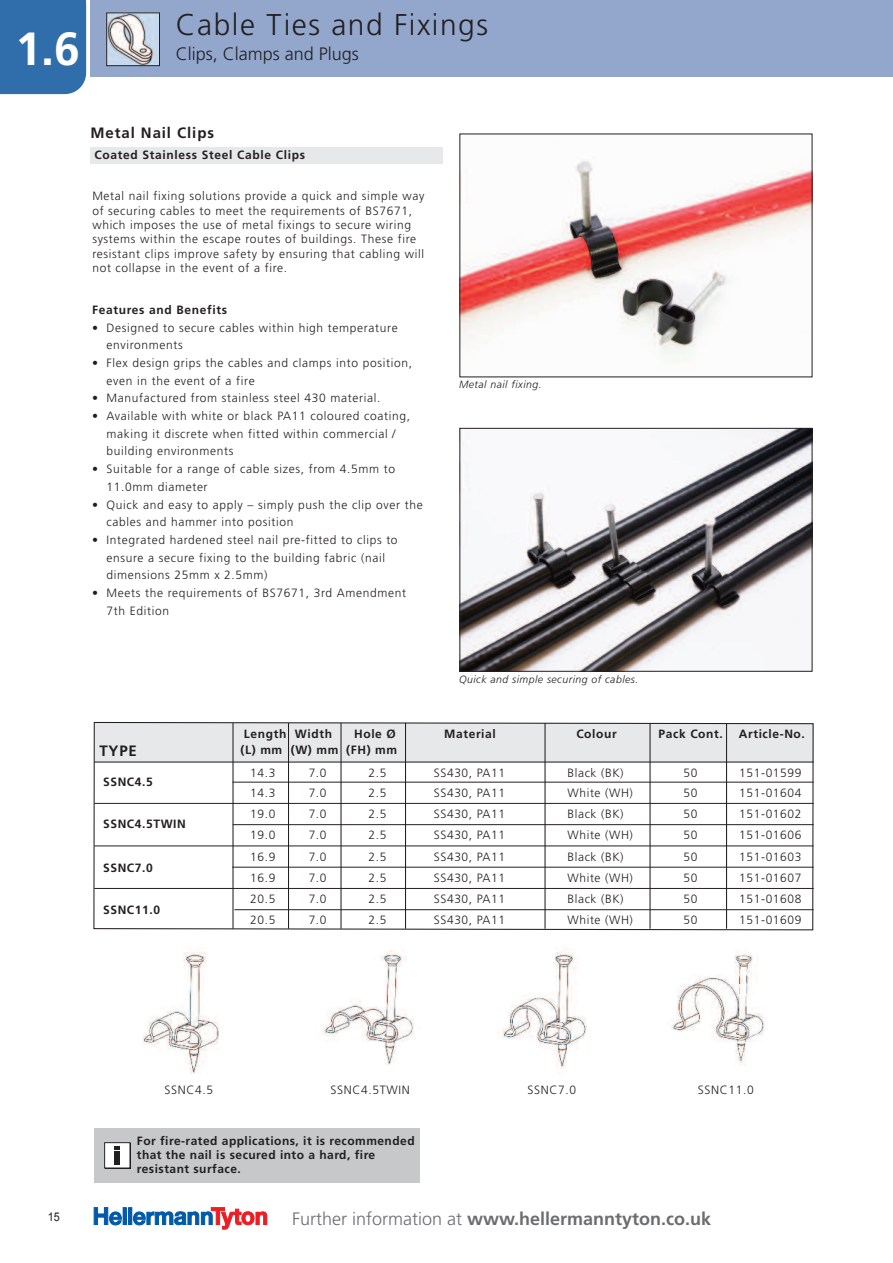
<style>
.page{position:relative;width:893px;height:1263px;background:#fff}
.page>*{position:absolute;margin:0;border:0;box-sizing:border-box;transform-origin:0 0}
.t1{font:700 46.5px "Frutiger";color:#fff}
.t2{font:300 30px "Frutiger";letter-spacing:.05em;color:#231f20}
.t3{font:700 18px "Frutiger";color:#6c6d70}
.t4{font:300 18px "Frutiger";color:#231f20}
.t5{font:700 15px "Frutiger";letter-spacing:.06em;color:#231f20}
.t6{font:300 12px/17.7px "Frutiger";letter-spacing:.055em;color:#231f20}
.t7{font:700 12px/14.4px "Frutiger";letter-spacing:.05em;color:#231f20}
.t8{font:12px "Arial";color:#231f20;scale:.9 1}
.t9{font:italic 300 10.5px "Frutiger";letter-spacing:.045em;color:#231f20}
.s1{font-weight:300}
</style>
<div class="page">
<svg style="left:60px;top:74px;width:26px;height:20px"></svg>
<div style="left:0;top:0;width:86px;height:74px;background:#2f6eaa"></div>
<div style="left:0;top:0;width:60px;height:94px;background:#2f6eaa"></div>
<div style="left:90px;top:0;width:803px;height:77px;background:#93a7cd"></div>
<svg style="left:94px;top:1207px;width:28px;height:18px"></svg>
<div style="left:123px;top:1207px;width:4px;height:18px;border:1px solid #015aaa"></div>
<div style="left:128px;top:1207px;width:4px;height:18px;border:1px solid #015aaa"></div>
<svg style="left:133px;top:1207px;width:134px;height:22px"></svg>
<img style="left:108px;top:14px;width:50px;height:50px">
<div style="left:106px;top:12px;width:54px;height:54px;border:1px solid #231f20"></div>
<div style="left:90px;top:147px;width:353px;height:16px;background:#e7e8e9"></div>
<img style="left:461px;top:160px;width:349px;height:202px">
<img style="left:461px;top:430px;width:349px;height:240px">
<div style="left:459px;top:428px;width:353px;height:244px;border:1px solid #231f20"></div>
<svg style="left:93px;top:721px;width:721px;height:210px"></svg>
<hr style="left:232px;top:723px;width:2px;height:206px;background:#231f20">
<hr style="left:288px;top:723px;width:1px;height:206px;background:#231f20">
<hr style="left:340px;top:723px;width:2px;height:206px;background:#231f20">
<hr style="left:405px;top:723px;width:1px;height:206px;background:#231f20">
<hr style="left:649px;top:723px;width:2px;height:206px;background:#231f20">
<hr style="left:544px;top:723px;width:2px;height:206px;background:#231f20">
<hr style="left:726px;top:723px;width:1px;height:206px;background:#231f20">
<hr style="left:94px;top:761px;width:720px;height:1px;background:#231f20">
<div style="left:95px;top:1128px;width:325px;height:55px;background:#c7c8ca"></div>
<div style="left:106px;top:1144px;width:25px;height:25px;background:#231f20"></div>
<div style="left:105px;top:1143px;width:25px;height:25px;background:#fff"></div>
<div style="left:104px;top:1142px;width:26px;height:26px;border:1px solid #231f20"></div>
<div style="left:115px;top:1151px;width:5px;height:13px;background:#231f20"></div>
<svg style="left:115px;top:1146px;width:5px;height:4px"></svg>
<hr style="left:232px;top:782px;width:582px;height:1px;background:#231f20">
<hr style="left:94px;top:803px;width:720px;height:1px;background:#231f20">
<hr style="left:233px;top:824px;width:581px;height:1px;background:#231f20">
<hr style="left:94px;top:845px;width:720px;height:1px;background:#231f20">
<hr style="left:232px;top:867px;width:582px;height:1px;background:#231f20">
<hr style="left:94px;top:888px;width:720px;height:1px;background:#231f20">
<hr style="left:234px;top:909px;width:580px;height:1px;background:#231f20">
<img style="left:143px;top:952px;width:76px;height:122px">
<img style="left:322px;top:950px;width:92px;height:115px">
<img style="left:501px;top:952px;width:85px;height:116px">
<img style="left:671px;top:953px;width:94px;height:112px">
<h1 class="t1" style="left:15px;top:30px;width:66px">1.6</h1>
<h2 class="t2" style="left:176px;top:12px;width:314px">Cable Ties and Fixings</h2>
<h3 class="t4" style="left:176px;top:47px;width:185px">Clips, Clamps and Plugs</h3>
<p class="t5" style="left:91px;top:127px;width:125px">Metal Nail Clips</p>
<p class="t7" style="left:94px;top:149px;width:212px">Coated Stainless Steel Cable Clips</p>
<p class="t6" style="left:92px;top:190px;width:334px;line-height:14.4px">Metal nail fixing solutions provide a quick and simple way of securing cables to meet the requirements of BS7671, which imposes the use of metal fixings to secure wiring systems within the escape routes of buildings. These fire resistant clips improve safety by ensuring that cabling will not collapse in the event of a fire.</p>
<p class="t7" style="left:92px;top:303px;width:137px">Features and Benefits</p>
<p class="t6" style="left:106px;top:319px;width:293px;text-indent:-14px">• Designed to secure cables within high temperature environments</p>
<p class="t6" style="left:106px;top:355px;width:307px;text-indent:-14px">• Flex design grips the cables and clamps into position, even in the event of a fire</p>
<p class="t6" style="left:92px;top:390px;width:290px">• Manufactured from stainless steel 430 material.</p>
<p class="t6" style="left:106px;top:408px;width:305px;text-indent:-14px">• Available with white or black PA11 coloured coating, making it discrete when fitted within commercial / building environments</p>
<p class="t6" style="left:106px;top:461px;width:290px;text-indent:-14px">• Suitable for a range of cable sizes, from 4.5mm to<br>11.0mm diameter</p>
<p class="t6" style="left:106px;top:496px;width:318px;text-indent:-14px">• Quick and easy to apply – simply push the clip over the cables and hammer into position</p>
<p class="t6" style="left:106px;top:532px;width:293px;text-indent:-14px">• Integrated hardened steel nail pre-fitted to clips to ensure a secure fixing to the building fabric (nail dimensions 25mm x 2.5mm)</p>
<p class="t6" style="left:106px;top:585px;width:301px;text-indent:-14px">• Meets the requirements of BS7671, 3rd Amendment<br>7th Edition</p>
<p class="t9" style="left:459px;top:380px;width:84px">Metal nail fixing.</p>
<p class="t9" style="left:459px;top:675px;width:181px">Quick and simple securing of cables.</p>
<p class="t5" style="left:99px;top:744px;width:39px">TYPE</p>
<p class="t7" style="left:103px;top:776px;width:51px">SSNC4.5</p>
<p class="t7" style="left:103px;top:818px;width:84px">SSNC4.5TWIN</p>
<p class="t7" style="left:103px;top:861px;width:51px">SSNC7.0</p>
<p class="t7" style="left:103px;top:903px;width:58px">SSNC11.0</p>
<p class="t7" style="left:244px;top:728px;width:90px">Length Width</p>
<p class="t7" style="left:354px;top:728px;width:43px">Hole Ø</p>
<p class="t7" style="left:444px;top:728px;width:53px">Material</p>
<p class="t7" style="left:576px;top:728px;width:42px">Colour</p>
<p class="t7" style="left:659px;top:728px;width:66px">Pack Cont.</p>
<p class="t7" style="left:739px;top:728px;width:67px">Article-No.</p>
<p class="t7" style="left:241px;top:743px;width:158px">(L) mm (W) mm (FH) mm</p>
<p class="t6" style="left:250px;top:765px;width:27px">14.3</p>
<p class="t6" style="left:309px;top:765px;width:19px">7.0</p>
<p class="t6" style="left:369px;top:765px;width:19px">2.5</p>
<p class="t6" style="left:434px;top:765px;width:73px">SS430, PA11</p>
<p class="t6" style="left:567px;top:765px;width:58px">Black (BK)</p>
<p class="t6" style="left:684px;top:765px;width:15px">50</p>
<p class="t6" style="left:739px;top:765px;width:64px">151-01599</p>
<p class="t6" style="left:250px;top:785px;width:27px">14.3</p>
<p class="t6" style="left:309px;top:785px;width:19px">7.0</p>
<p class="t6" style="left:369px;top:785px;width:19px">2.5</p>
<p class="t6" style="left:434px;top:785px;width:73px">SS430, PA11</p>
<p class="t6" style="left:567px;top:785px;width:67px">White (WH)</p>
<p class="t6" style="left:684px;top:785px;width:15px">50</p>
<p class="t6" style="left:739px;top:785px;width:64px">151-01604</p>
<p class="t6" style="left:250px;top:806px;width:27px">19.0</p>
<p class="t6" style="left:309px;top:806px;width:19px">7.0</p>
<p class="t6" style="left:369px;top:806px;width:19px">2.5</p>
<p class="t6" style="left:434px;top:806px;width:73px">SS430, PA11</p>
<p class="t6" style="left:567px;top:806px;width:58px">Black (BK)</p>
<p class="t6" style="left:684px;top:806px;width:15px">50</p>
<p class="t6" style="left:739px;top:806px;width:64px">151-01602</p>
<p class="t6" style="left:250px;top:827px;width:27px">19.0</p>
<p class="t6" style="left:309px;top:827px;width:19px">7.0</p>
<p class="t6" style="left:369px;top:827px;width:19px">2.5</p>
<p class="t6" style="left:434px;top:827px;width:73px">SS430, PA11</p>
<p class="t6" style="left:567px;top:827px;width:67px">White (WH)</p>
<p class="t6" style="left:684px;top:827px;width:15px">50</p>
<p class="t6" style="left:739px;top:827px;width:64px">151-01606</p>
<p class="t6" style="left:250px;top:849px;width:27px">16.9</p>
<p class="t6" style="left:309px;top:849px;width:19px">7.0</p>
<p class="t6" style="left:369px;top:849px;width:19px">2.5</p>
<p class="t6" style="left:434px;top:849px;width:73px">SS430, PA11</p>
<p class="t6" style="left:567px;top:849px;width:58px">Black (BK)</p>
<p class="t6" style="left:684px;top:849px;width:15px">50</p>
<p class="t6" style="left:739px;top:849px;width:64px">151-01603</p>
<p class="t6" style="left:250px;top:870px;width:27px">16.9</p>
<p class="t6" style="left:309px;top:870px;width:19px">7.0</p>
<p class="t6" style="left:369px;top:870px;width:19px">2.5</p>
<p class="t6" style="left:434px;top:870px;width:73px">SS430, PA11</p>
<p class="t6" style="left:567px;top:870px;width:67px">White (WH)</p>
<p class="t6" style="left:684px;top:870px;width:15px">50</p>
<p class="t6" style="left:739px;top:870px;width:64px">151-01607</p>
<p class="t6" style="left:250px;top:891px;width:27px">20.5</p>
<p class="t6" style="left:309px;top:891px;width:19px">7.0</p>
<p class="t6" style="left:369px;top:891px;width:19px">2.5</p>
<p class="t6" style="left:434px;top:891px;width:73px">SS430, PA11</p>
<p class="t6" style="left:567px;top:891px;width:58px">Black (BK)</p>
<p class="t6" style="left:684px;top:891px;width:15px">50</p>
<p class="t6" style="left:739px;top:891px;width:64px">151-01608</p>
<p class="t6" style="left:250px;top:912px;width:27px">20.5</p>
<p class="t6" style="left:309px;top:912px;width:19px">7.0</p>
<p class="t6" style="left:369px;top:912px;width:19px">2.5</p>
<p class="t6" style="left:434px;top:912px;width:73px">SS430, PA11</p>
<p class="t6" style="left:567px;top:912px;width:67px">White (WH)</p>
<p class="t6" style="left:684px;top:912px;width:15px">50</p>
<p class="t6" style="left:739px;top:912px;width:64px">151-01609</p>
<p class="t6" style="left:164px;top:1081px;width:50px">SSNC4.5</p>
<p class="t6" style="left:331px;top:1081px;width:81px">SSNC4.5TWIN</p>
<p class="t6" style="left:528px;top:1081px;width:50px">SSNC7.0</p>
<p class="t6" style="left:698px;top:1081px;width:57px">SSNC11.0</p>
<p class="t7" style="left:137px;top:1134px;width:279px">For fire-rated applications, it is recommended that the nail is secured into a hard, fire resistant surface.</p>
<p class="t8" style="left:48px;top:1210px;width:15px">15</p>
<h3 class="t3" style="left:292px;top:1211px;width:421px"><span class="s1">Further information at</span> www.hellermanntyton.co.uk</h3>
</div>
